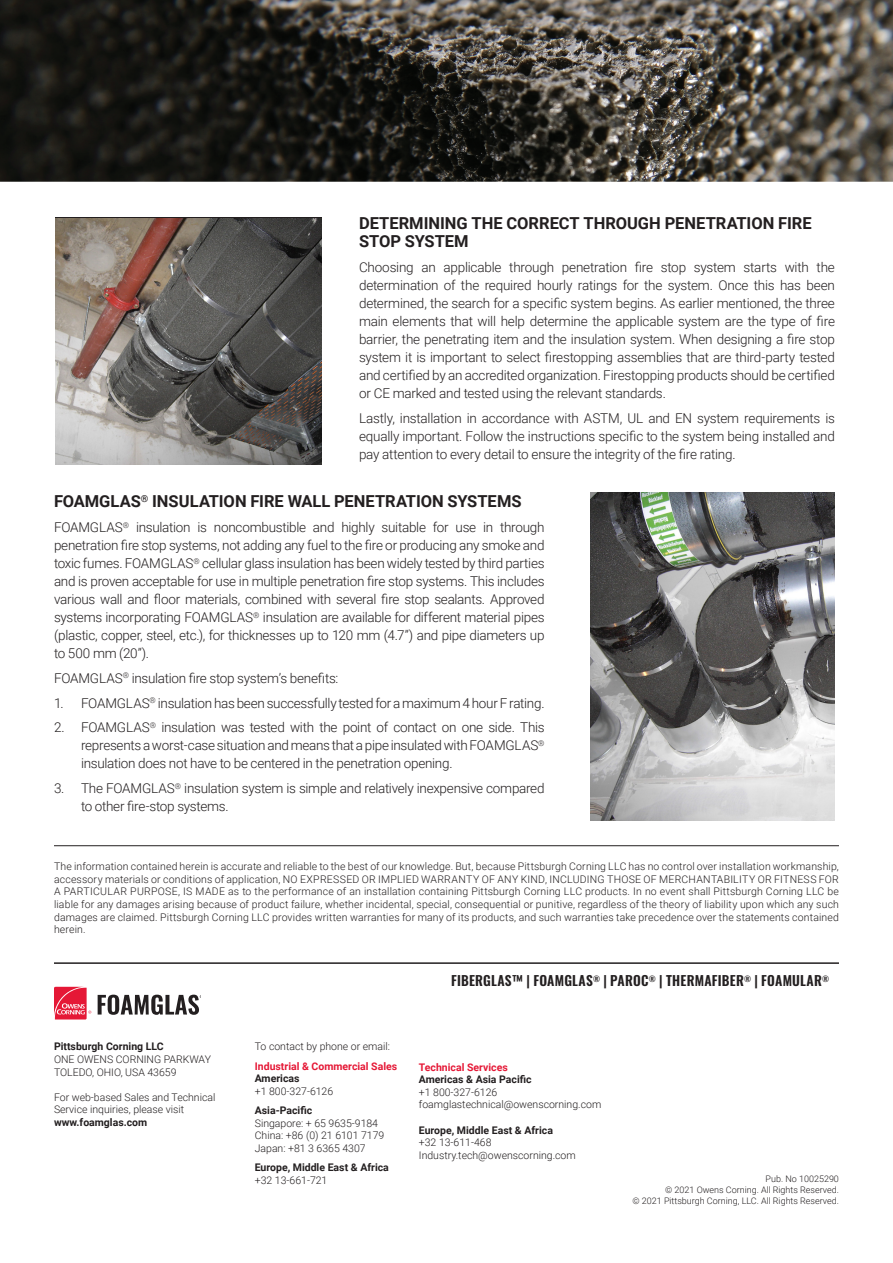
<style>
.page{position:relative;width:893px;height:1263px;background:#fff}
.page>*{position:absolute;margin:0;border:0;box-sizing:border-box;transform-origin:0 0}
.Bullets__small{font:700 16.5px/18px "Roboto";color:#231f20}
.Bullets__small-2{font:300 13.5px/18px "Roboto";letter-spacing:-.02em;color:#231f20;text-align:justify}
.Bullets__small-3{font:600 13.5px "Oswald";letter-spacing:.015em;color:#231f20}
.Bullets__small-4{font:300 10.5px/12.6px "Roboto";color:#231f20;text-align:justify}
.t1{font:700 10.5px "Roboto";color:#231f20}
.t2{font:700 10.5px "Roboto";color:#e51836}
.t3{font:300 9px/10.8px "Roboto";color:#231f20;text-align:right}
.s1{font-weight:700}
</style>
<div class="page">
<img style="left:0;top:0;width:893px;height:182px">
<img style="left:590px;top:492px;width:244px;height:328px">
<svg style="left:54px;top:987px;width:37px;height:32px"></svg>
<svg style="left:98px;top:995px;width:103px;height:20px"></svg>
<hr style="left:54px;top:845px;width:785px;height:1px;background:#231f20">
<hr style="left:54px;top:962px;width:785px;height:2px;background:#231f20">
<img style="left:55px;top:218px;width:266px;height:247px">
<p class="Bullets__small" style="left:359px;top:214px;width:454px">DETERMINING THE CORRECT THROUGH PENETRATION FIRE<br>STOP SYSTEM</p>
<p class="Bullets__small-2" style="left:359px;top:258px;width:477px">Choosing an applicable through penetration fire stop system starts with the determination of the required hourly ratings for the system. Once this has been determined, the search for a specific system begins. As earlier mentioned, the three main elements that will help determine the applicable system are the type of fire barrier, the penetrating item and the insulation system. When designing a fire stop system it is important to select firestopping assemblies that are third-party tested and certified by an accredited organization. Firestopping products should be certified or CE marked and tested using the relevant standards.</p>
<p class="Bullets__small-2" style="left:359px;top:409px;width:477px">Lastly, installation in accordance with ASTM, UL and EN system requirements is equally important. Follow the instructions specific to the system being installed and pay attention to every detail to ensure the integrity of the fire rating.</p>
<p class="Bullets__small" style="left:54px;top:492px;width:469px">FOAMGLAS<sup>®</sup> INSULATION FIRE WALL PENETRATION SYSTEMS</p>
<p class="Bullets__small-2" style="left:54px;top:518px;width:492px">FOAMGLAS<sup>®</sup> insulation is noncombustible and highly suitable for use in through penetration fire stop systems, not adding any fuel to the fire or producing any smoke and toxic fumes. FOAMGLAS<sup>®</sup> cellular glass insulation has been widely tested by third parties and is proven acceptable for use in multiple penetration fire stop systems. This includes various wall and floor materials, combined with several fire stop sealants. Approved systems incorporating FOAMGLAS<sup>®</sup> insulation are available for different material pipes (plastic, copper, steel, etc.), for thicknesses up to 120 mm (4.7”) and pipe diameters up to 500 mm (20”).</p>
<p class="Bullets__small-2" style="left:54px;top:669px;width:286px">FOAMGLAS<sup>®</sup> insulation fire stop system’s benefits:</p>
<p class="Bullets__small-2" style="left:54px;top:693px;width:492px">1. FOAMGLAS<sup>®</sup> insulation has been successfully tested for a maximum 4 hour F rating.</p>
<p class="Bullets__small-2" style="left:81px;top:718px;width:465px;text-indent:-27px">2. FOAMGLAS<sup>®</sup> insulation was tested with the point of contact on one side. This represents a worst-case situation and means that a pipe insulated with FOAMGLAS<sup>® </sup>insulation does not have to be centered in the penetration opening.</p>
<p class="Bullets__small-2" style="left:81px;top:779px;width:465px;text-indent:-27px">3. The FOAMGLAS<sup>®</sup> insulation system is simple and relatively inexpensive compared to other fire-stop systems.</p>
<p class="Bullets__small-4" style="left:54px;top:860px;width:786px">The information contained herein is accurate and reliable to the best of our knowledge. But, because Pittsburgh Corning LLC has no control over installation workmanship, accessory materials or conditions of application, NO EXPRESSED OR IMPLIED WARRANTY OF ANY KIND, INCLUDING THOSE OF MERCHANTABILITY OR FITNESS FOR A PARTICULAR PURPOSE, IS MADE as to the performance of an installation containing Pittsburgh Corning LLC products. In no event shall Pittsburgh Corning LLC be liable for any damages arising because of product failure, whether incidental, special, consequential or punitive, regardless of the theory of liability upon which any such damages are claimed. Pittsburgh Corning LLC provides written warranties for many of its products, and such warranties take precedence over the statements contained herein.</p>
<p class="t1" style="left:54px;top:1039px;width:111px">Pittsburgh Corning LLC</p>
<p class="Bullets__small-4" style="left:54px;top:1052px;width:158px">ONE OWENS CORNING PARKWAY</p>
<p class="Bullets__small-4" style="left:54px;top:1065px;width:124px">TOLEDO, OHIO, USA 43659</p>
<p class="Bullets__small-4" style="left:54px;top:1090px;width:163px;text-align:left">For web-based Sales and Technical<br>Service inquiries, please visit <span class="s1">www.foamglas.com</span></p>
<p class="Bullets__small-4" style="left:255px;top:1040px;width:137px">To contact by phone or email:</p>
<p class="t2" style="left:255px;top:1058px;width:144px">Industrial &amp; Commercial Sales</p>
<p class="t1" style="left:255px;top:1071px;width:46px">Americas</p>
<p class="Bullets__small-4" style="left:255px;top:1084px;width:80px">+1 800-327-6126</p>
<p class="t1" style="left:255px;top:1103px;width:59px">Asia-Pacific</p>
<p class="Bullets__small-4" style="left:255px;top:1116px;width:125px">Singapore: + 65 9635-9184</p>
<p class="Bullets__small-4" style="left:255px;top:1129px;width:131px">China: +86 (0) 21 6101 7179</p>
<p class="Bullets__small-4" style="left:255px;top:1141px;width:112px">Japan: +81 3 6365 4307</p>
<p class="t1" style="left:255px;top:1160px;width:136px">Europe, Middle East &amp; Africa</p>
<p class="Bullets__small-4" style="left:255px;top:1173px;width:74px">+32 13-661-721</p>
<p class="Bullets__small-3" style="left:451px;top:974px;width:379px">FIBERGLAS™ | FOAMGLAS<sup>®</sup> | PAROC<sup>®</sup> | THERMAFIBER<sup>®</sup> | FOAMULAR<sup>®</sup></p>
<p class="t2" style="left:419px;top:1059px;width:90px">Technical Services</p>
<p class="t1" style="left:419px;top:1072px;width:114px">Americas &amp; Asia Pacific</p>
<p class="Bullets__small-4" style="left:419px;top:1085px;width:80px">+1 800-327-6126</p>
<p class="Bullets__small-4" style="left:419px;top:1098px;width:184px">foamglastechnical@owenscorning.com</p>
<p class="t1" style="left:419px;top:1122px;width:136px">Europe, Middle East &amp; Africa</p>
<p class="Bullets__small-4" style="left:419px;top:1136px;width:74px">+32 13-611-468</p>
<p class="Bullets__small-4" style="left:419px;top:1148px;width:158px">Industry.tech@owenscorning.com</p>
<p class="t3" style="left:766px;top:1173px;width:75px">Pub. No 10025290</p>
<p class="t3" style="left:633px;top:1184px;width:208px">© 2021 Owens Corning. All Rights Reserved.<br>© 2021 Pittsburgh Corning, LLC. All Rights Reserved.</p>
</div>
